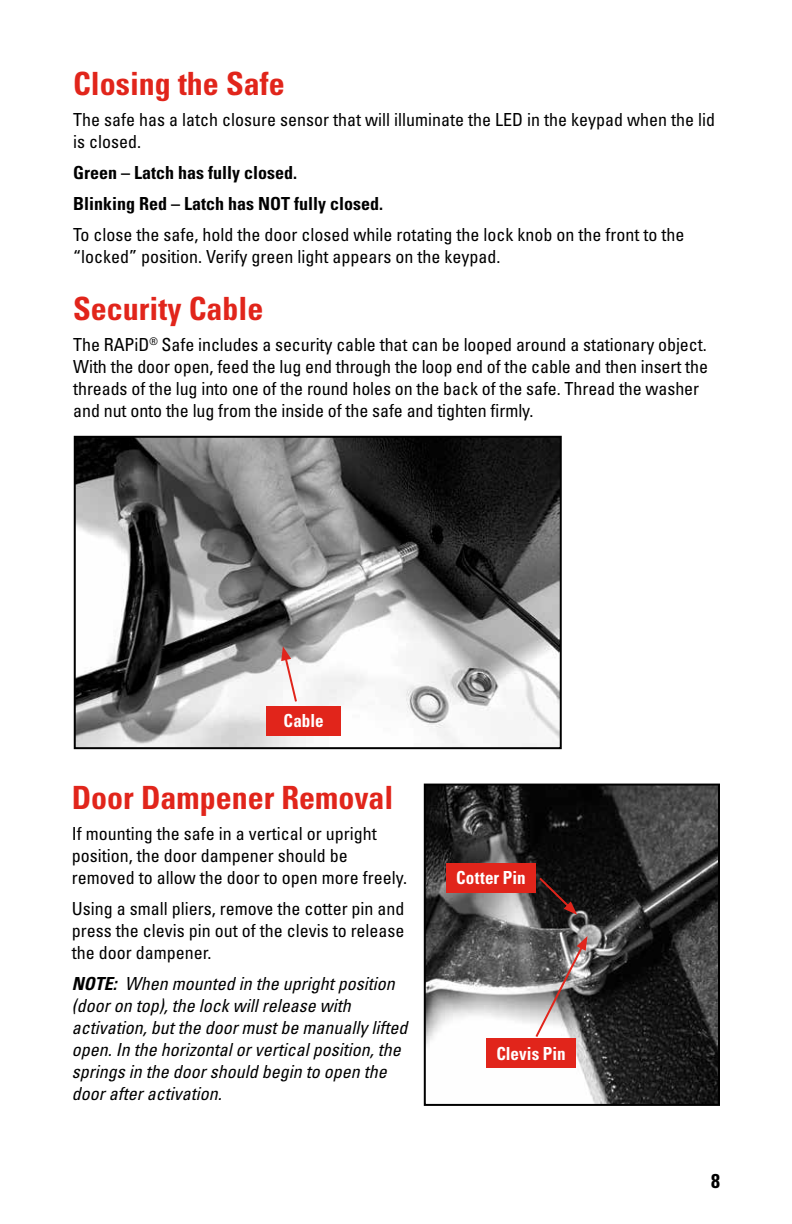
<style>
.page{position:relative;width:792px;height:1224px;background:#fff}
.page>*{position:absolute;margin:0;border:0;box-sizing:border-box;transform-origin:0 0}
.t1{font:700 condensed 32px "Univers LT Std";color:#e1251b}
.t2{font:700 condensed 20px "Univers LT Std";color:#000}
.t3{font:condensed 18px/22px "Univers LT Std";color:#000}
.t4{font:italic condensed 18px/22px "Univers LT Std";color:#000}
.t5{font:700 condensed 18px/31px "Univers LT Std";color:#000}
.t6{font:700 condensed 18px "Univers LT Std";letter-spacing:.005em;color:#fff;scale:.95 1}
.s1{font-weight:700}
</style>
<div class="page">
<img style="left:77px;top:439px;width:482px;height:307px">
<div style="left:74px;top:436px;width:488px;height:313px;border:2px solid #000"></div>
<div style="left:266px;top:706px;width:75px;height:30px;background:#e1251b"></div>
<svg style="left:281px;top:646px;width:17px;height:58px"></svg>
<img style="left:427px;top:787px;width:290px;height:316px">
<div style="left:424px;top:784px;width:296px;height:322px;border:2px solid #000"></div>
<div style="left:446px;top:863px;width:90px;height:30px;background:#e1251b"></div>
<svg style="left:537px;top:876px;width:40px;height:39px;background:#271514"></svg>
<div style="left:486px;top:1038px;width:90px;height:30px;background:#e1251b"></div>
<svg style="left:534px;top:936px;width:54px;height:103px;background:#8f8483"></svg>
<h1 class="t1" style="left:73px;top:64px;width:213px">Closing the Safe</h1>
<p class="t3" style="left:73px;top:109px;width:643px">The safe has a latch closure sensor that will illuminate the LED in the keypad when the lid is closed.</p>
<p class="t5" style="left:73px;top:157px;width:311px">Green – Latch has fully closed.<br>Blinking Red – Latch has NOT fully closed.</p>
<p class="t3" style="left:73px;top:224px;width:613px">To close the safe, hold the door closed while rotating the lock knob on the front to the “locked” position. Verify green light appears on the keypad.</p>
<h1 class="t1" style="left:73px;top:289px;width:192px">Security Cable</h1>
<p class="t3" style="left:73px;top:333px;width:636px">The RAPiD<sup>®</sup> Safe includes a security cable that can be looped around a stationary object.<br>With the door open, feed the lug end through the loop end of the cable and then insert the threads of the lug into one of the round holes on the back of the safe. Thread the washer and nut onto the lug from the inside of the safe and tighten firmly.</p>
<p class="t6" style="left:284px;top:710px;width:44px">Cable</p>
<h1 class="t1" style="left:72px;top:778px;width:323px">Door Dampener Removal</h1>
<p class="t3" style="left:72px;top:822px;width:337px">If mounting the safe in a vertical or upright position, the door dampener should be removed to allow the door to open more freely.</p>
<p class="t3" style="left:72px;top:897px;width:334px;text-align:justify">Using a small pliers, remove the cotter pin and press the clevis pin out of the clevis to release the door dampener.</p>
<p class="t4" style="left:72px;top:972px;width:337px"><span class="s1">NOTE:</span> When mounted in the upright position (door on top), the lock will release with activation, but the door must be manually lifted open. In the horizontal or vertical position, the springs in the door should begin to open the door after activation.</p>
<p class="t6" style="left:456px;top:867px;width:75px">Cotter Pin</p>
<p class="t6" style="left:496px;top:1042px;width:74px">Clevis Pin</p>
<p class="t2" style="left:711px;top:1169px;width:10px">8</p>
</div>
